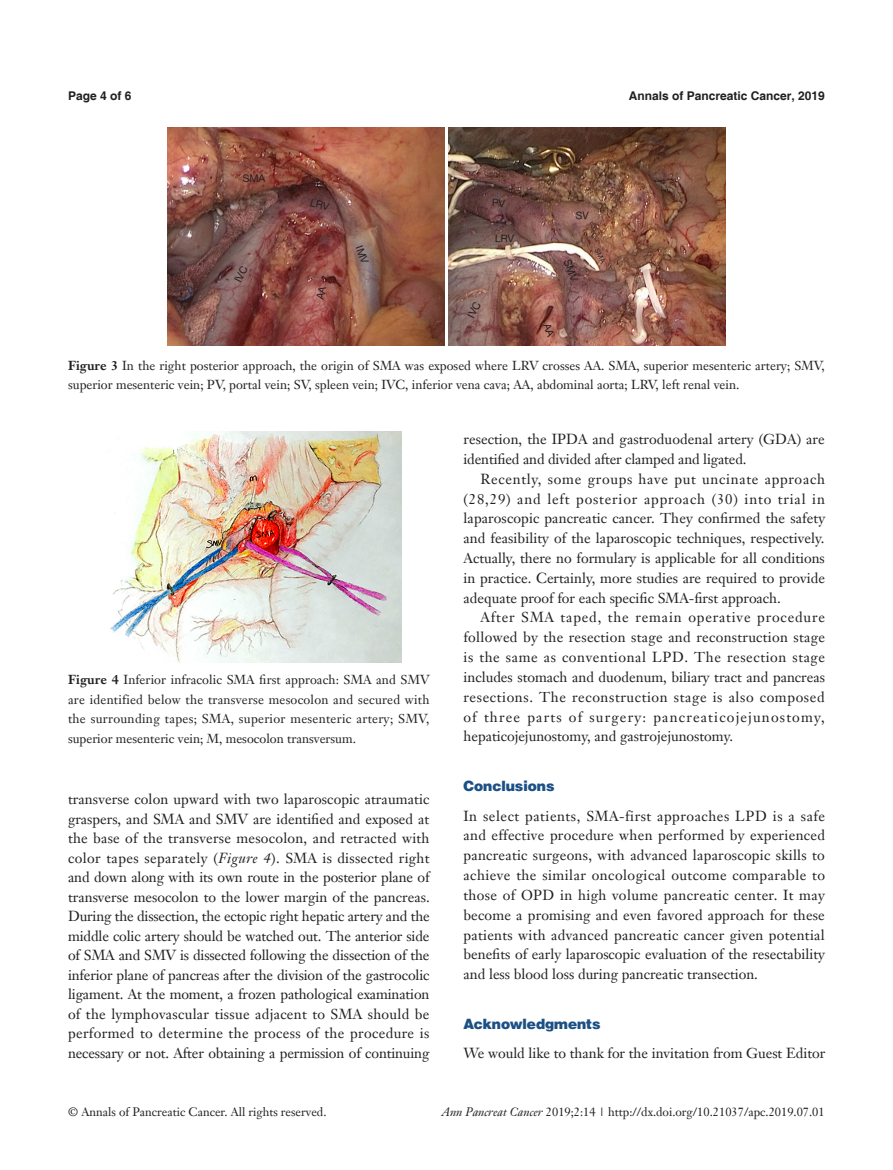
<style>
.page{position:relative;width:893px;height:1170px;background:#fff}
.page>*{position:absolute;margin:0;border:0;box-sizing:border-box;transform-origin:0 0}
.t1{font:14.25px/19.8px "Janson Text LT";color:#231f20;text-align:justify}
.一级标题-6_5{font:900 14.25px "Helvetica";color:#1c5085}
.t2{font:12.75px/19.5px "Janson Text LT";color:#231f20;text-align:justify}
.t3{font:12px "Janson Text LT";color:#231f20}
.t4{font:700 12px "Helvetica";color:#231f20}
.一级标题正体{font:10.5px "Helvetica Neue LT Pro";color:#231f20}
.s1{font-weight:700}
.s2{font-style:italic}
</style>
<div class="page">
<img style="left:168px;top:128px;width:276px;height:218px">
<img style="left:449px;top:128px;width:276px;height:218px">
<img style="left:110px;top:432px;width:292px;height:230px">
<svg style="left:594px;top:248px;width:12px;height:16px"></svg>
<svg style="left:234px;top:265px;width:14px;height:17px"></svg>
<svg style="left:467px;top:300px;width:14px;height:18px"></svg>
<svg style="left:495px;top:234px;width:19px;height:9px"></svg>
<svg style="left:493px;top:199px;width:12px;height:8px"></svg>
<svg style="left:576px;top:211px;width:13px;height:8px"></svg>
<svg style="left:563px;top:258px;width:15px;height:24px"></svg>
<svg style="left:316px;top:285px;width:10px;height:15px"></svg>
<svg style="left:543px;top:322px;width:12px;height:15px"></svg>
<svg style="left:310px;top:199px;width:20px;height:12px"></svg>
<svg style="left:356px;top:245px;width:13px;height:19px"></svg>
<p class="t4" style="left:68px;top:88px;width:65px">Page 4 of 6</p>
<p class="t4" style="left:629px;top:88px;width:198px">Annals of Pancreatic Cancer, 2019</p>
<p class="一级标题正体" style="left:243px;top:171px;width:24px">SMA</p>
<p class="t2" style="left:68px;top:355px;width:758px"><span class="s1">Figure 3</span> In the right posterior approach, the origin of SMA was exposed where LRV crosses AA. SMA, superior mesenteric artery; SMV, superior mesenteric vein; PV, portal vein; SV, spleen vein; IVC, inferior vena cava; AA, abdominal aorta; LRV, left renal vein.</p>
<p class="t2" style="left:68px;top:669px;width:363px"><span class="s1">Figure 4</span> Inferior infracolic SMA first approach: SMA and SMV are identified below the transverse mesocolon and secured with the surrounding tapes; SMA, superior mesenteric artery; SMV, superior mesenteric vein; M, mesocolon transversum.</p>
<p class="t1" style="left:68px;top:789px;width:363px">transverse colon upward with two laparoscopic atraumatic graspers, and SMA and SMV are identified and exposed at the base of the transverse mesocolon, and retracted with color tapes separately (<span class="s2">Figure 4</span>). SMA is dissected right and down along with its own route in the posterior plane of transverse mesocolon to the lower margin of the pancreas.<br>During the dissection, the ectopic right hepatic artery and the middle colic artery should be watched out. The anterior side of SMA and SMV is dissected following the dissection of the inferior plane of pancreas after the division of the gastrocolic ligament. At the moment, a frozen pathological examination of the lymphovascular tissue adjacent to SMA should be performed to determine the process of the procedure is necessary or not. After obtaining a permission of continuing</p>
<p class="t1" style="left:463px;top:429px;width:363px">resection, the IPDA and gastroduodenal artery (GDA) are identified and divided after clamped and ligated.</p>
<p class="t1" style="left:463px;top:468px;width:363px;text-indent:17px">Recently, some groups have put uncinate approach (28,29) and left posterior approach (30) into trial in laparoscopic pancreatic cancer. They confirmed the safety and feasibility of the laparoscopic techniques, respectively.<br>Actually, there no formulary is applicable for all conditions in practice. Certainly, more studies are required to provide adequate proof for each specific SMA-first approach.</p>
<p class="t1" style="left:463px;top:607px;width:363px;text-indent:17px">After SMA taped, the remain operative procedure followed by the resection stage and reconstruction stage is the same as conventional LPD. The resection stage includes stomach and duodenum, biliary tract and pancreas resections. The reconstruction stage is also composed of three parts of surgery: pancreaticojejunostomy, hepaticojejunostomy, and gastrojejunostomy.</p>
<p class="一级标题-6_5" style="left:463px;top:776px;width:92px">Conclusions</p>
<p class="t1" style="left:463px;top:805px;width:363px">In select patients, SMA-first approaches LPD is a safe and effective procedure when performed by experienced pancreatic surgeons, with advanced laparoscopic skills to achieve the similar oncological outcome comparable to those of OPD in high volume pancreatic center. It may become a promising and even favored approach for these patients with advanced pancreatic cancer given potential benefits of early laparoscopic evaluation of the resectability and less blood loss during pancreatic transection.</p>
<p class="一级标题-6_5" style="left:463px;top:1014px;width:139px">Acknowledgments</p>
<p class="t1" style="left:463px;top:1043px;width:363px">We would like to thank for the invitation from Guest Editor</p>
<p class="t3" style="left:68px;top:1104px;width:260px">© Annals of Pancreatic Cancer. All rights reserved.</p>
<p class="t3" style="left:442px;top:1104px;width:384px"><span class="s2">Ann Pancreat Cancer</span> 2019;2:14 | http://dx.doi.org/10.21037/apc.2019.07.01</p>
</div>
